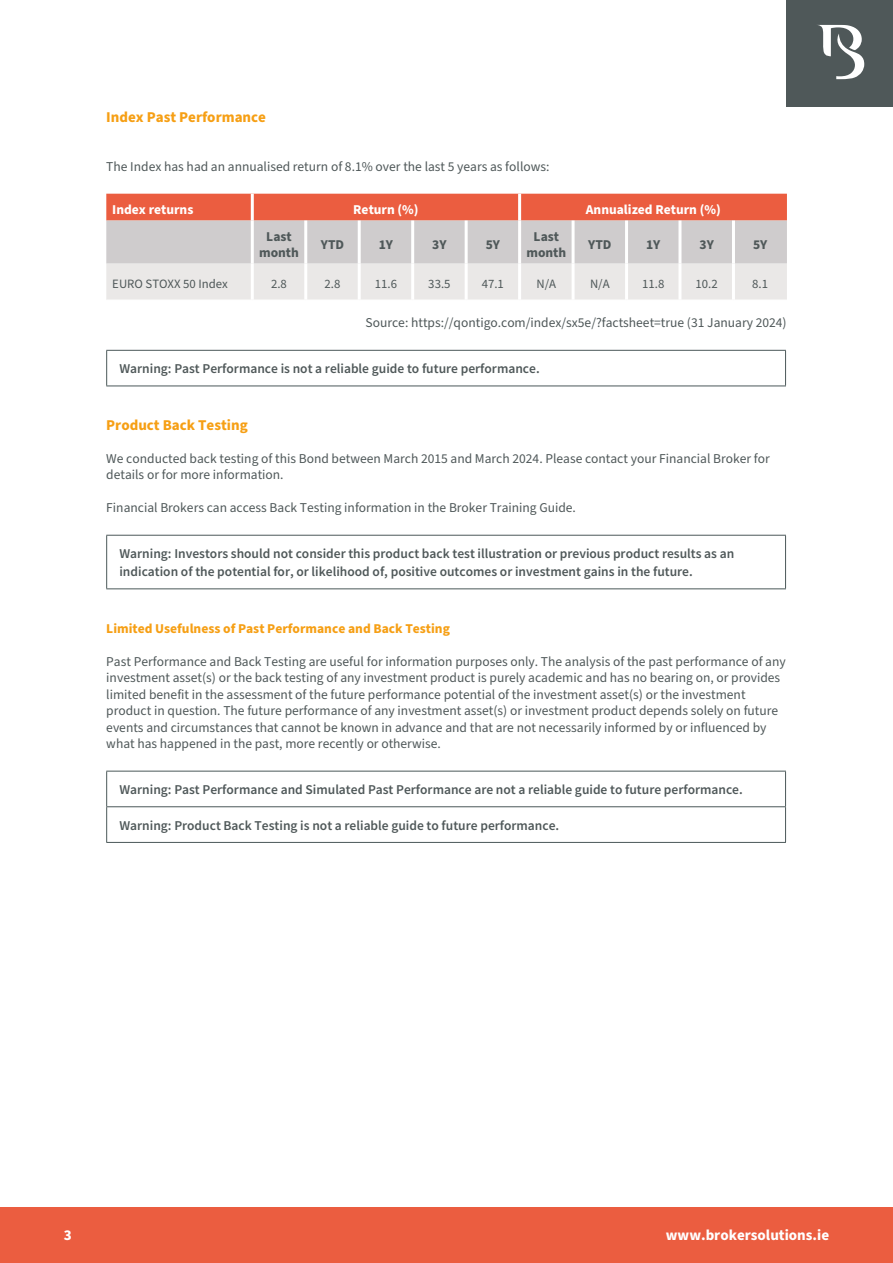
<style>
.page{position:relative;width:893px;height:1263px;background:#fff}
.page>*{position:absolute;margin:0;border:0;box-sizing:border-box;transform-origin:0 0}
.t1{font:700 15px "Source Sans Pro";color:#f69f14}
.t2{font:700 15px "Source Sans Pro";color:#fff}
.t3{font:13.5px/16.5px "Source Sans Pro";color:#4f5859}
.t4{font:600 13.5px/18px "Source Sans Pro";color:#4f5859}
.t5{font:700 13.5px "Source Sans Pro";color:#f69f14}
.t6{font:700 13.5px "Source Sans Pro";color:#fff}
.t7{font:700 13.5px/16.5px "Source Sans Pro";color:#4f5859;text-align:center}
.t8{font:12.75px "Source Sans Pro";color:#4f5859}
</style>
<div class="page">
<div style="left:0;top:1208px;width:893px;height:55px;background:#eb5d40"></div>
<hr style="left:0;top:0;width:1px;height:106px;background:#4f5859">
<div style="left:787px;top:0;width:106px;height:106px;background:#4f5859"></div>
<svg style="left:818px;top:25px;width:46px;height:54px"></svg>
<svg style="left:106px;top:194px;width:681px;height:106px;background:#dfb9b2"></svg>
<hr style="left:251px;top:264px;width:3px;height:36px;background:#fff">
<hr style="left:304px;top:264px;width:3px;height:36px;background:#fff">
<hr style="left:358px;top:264px;width:3px;height:36px;background:#fff">
<hr style="left:411px;top:264px;width:3px;height:36px;background:#fff">
<hr style="left:465px;top:264px;width:3px;height:36px;background:#fff">
<hr style="left:518px;top:264px;width:3px;height:36px;background:#fff">
<hr style="left:572px;top:264px;width:3px;height:36px;background:#fff">
<hr style="left:625px;top:264px;width:3px;height:36px;background:#fff">
<hr style="left:678px;top:264px;width:3px;height:36px;background:#fff">
<hr style="left:732px;top:264px;width:3px;height:36px;background:#fff">
<hr style="left:251px;top:194px;width:3px;height:27px;background:#fff">
<hr style="left:251px;top:221px;width:3px;height:43px;background:#fff">
<hr style="left:304px;top:221px;width:3px;height:43px;background:#fff">
<hr style="left:358px;top:221px;width:3px;height:43px;background:#fff">
<hr style="left:411px;top:221px;width:3px;height:43px;background:#fff">
<hr style="left:465px;top:221px;width:3px;height:43px;background:#fff">
<hr style="left:518px;top:221px;width:3px;height:43px;background:#fff">
<hr style="left:572px;top:221px;width:3px;height:43px;background:#fff">
<hr style="left:625px;top:221px;width:3px;height:43px;background:#fff">
<hr style="left:678px;top:221px;width:3px;height:43px;background:#fff">
<hr style="left:732px;top:221px;width:3px;height:43px;background:#fff">
<hr style="left:518px;top:194px;width:3px;height:27px;background:#fff">
<hr style="left:106px;top:350px;width:680px;height:1px;background:#4b5859">
<hr style="left:106px;top:351px;width:1px;height:35px;background:#4b5859">
<hr style="left:785px;top:351px;width:1px;height:35px;background:#4b5859">
<hr style="left:106px;top:386px;width:680px;height:1px;background:#4b5859">
<hr style="left:106px;top:535px;width:680px;height:1px;background:#4b5859">
<hr style="left:106px;top:536px;width:1px;height:52px;background:#4b5859">
<hr style="left:785px;top:536px;width:1px;height:52px;background:#4b5859">
<hr style="left:106px;top:588px;width:680px;height:1px;background:#4b5859">
<hr style="left:106px;top:771px;width:680px;height:1px;background:#4b5859">
<hr style="left:106px;top:771px;width:1px;height:35px;background:#4b5859">
<hr style="left:785px;top:771px;width:1px;height:35px;background:#4b5859">
<hr style="left:106px;top:806px;width:680px;height:1px;background:#4b5859">
<hr style="left:106px;top:807px;width:1px;height:35px;background:#4b5859">
<hr style="left:785px;top:807px;width:1px;height:35px;background:#4b5859">
<hr style="left:106px;top:842px;width:680px;height:1px;background:#4b5859">
<p class="t1" style="left:106px;top:106px;width:161px">Index Past Performance</p>
<p class="t3" style="left:106px;top:159px;width:445px">The Index has had an annualised return of 8.1% over the last 5 years as follows:</p>
<p class="t6" style="left:112px;top:200px;width:83px">Index returns</p>
<p class="t6" style="left:353px;top:200px;width:67px">Return (%)</p>
<p class="t6" style="left:586px;top:200px;width:136px">Annualized Return (%)</p>
<p class="t7" style="left:259px;top:228px;width:41px">Last month</p>
<p class="t7" style="left:321px;top:237px;width:25px">YTD</p>
<p class="t7" style="left:379px;top:237px;width:16px">1Y</p>
<p class="t7" style="left:432px;top:237px;width:16px">3Y</p>
<p class="t7" style="left:486px;top:237px;width:16px">5Y</p>
<p class="t7" style="left:526px;top:228px;width:41px">Last month</p>
<p class="t7" style="left:588px;top:237px;width:25px">YTD</p>
<p class="t7" style="left:646px;top:237px;width:16px">1Y</p>
<p class="t7" style="left:700px;top:237px;width:16px">3Y</p>
<p class="t7" style="left:753px;top:237px;width:16px">5Y</p>
<p class="t8" style="left:112px;top:275px;width:117px">EURO STOXX 50 Index</p>
<p class="t8" style="left:271px;top:275px;width:17px">2.8</p>
<p class="t8" style="left:325px;top:275px;width:17px">2.8</p>
<p class="t8" style="left:375px;top:275px;width:24px">11.6</p>
<p class="t8" style="left:428px;top:275px;width:24px">33.5</p>
<p class="t8" style="left:482px;top:275px;width:24px">47.1</p>
<p class="t8" style="left:536px;top:275px;width:21px">N/A</p>
<p class="t8" style="left:590px;top:275px;width:21px">N/A</p>
<p class="t8" style="left:642px;top:275px;width:24px">11.8</p>
<p class="t8" style="left:696px;top:275px;width:24px">10.2</p>
<p class="t8" style="left:752px;top:275px;width:17px">8.1</p>
<p class="t3" style="left:366px;top:315px;width:423px">Source: https://qontigo.com/index/sx5e/?factsheet=true (31 January 2024)</p>
<p class="t4" style="left:119px;top:360px;width:422px">Warning: Past Performance is not a reliable guide to future performance.</p>
<p class="t1" style="left:106px;top:415px;width:143px">Product Back Testing</p>
<p class="t3" style="left:106px;top:450px;width:665px">We conducted back testing of this Bond between March 2015 and March 2024. Please contact your Financial Broker for details or for more information.</p>
<p class="t3" style="left:106px;top:500px;width:471px">Financial Brokers can access Back Testing information in the Broker Training Guide.</p>
<p class="t4" style="left:119px;top:544px;width:616px">Warning: Investors should not consider this product back test illustration or previous product results as an indication of the potential for, or likelihood of, positive outcomes or investment gains in the future.</p>
<p class="t5" style="left:106px;top:619px;width:345px">Limited Usefulness of Past Performance and Back Testing</p>
<p class="t3" style="left:106px;top:653px;width:681px">Past Performance and Back Testing are useful for information purposes only. The analysis of the past performance of any investment asset(s) or the back testing of any investment product is purely academic and has no bearing on, or provides limited benefit in the assessment of the future performance potential of the investment asset(s) or the investment product in question. The future performance of any investment asset(s) or investment product depends solely on future events and circumstances that cannot be known in advance and that are not necessarily informed by or influenced by what has happened in the past, more recently or otherwise.</p>
<p class="t4" style="left:119px;top:780px;width:625px">Warning: Past Performance and Simulated Past Performance are not a reliable guide to future performance.</p>
<p class="t4" style="left:119px;top:816px;width:441px">Warning: Product Back Testing is not a reliable guide to future performance.</p>
<p class="t2" style="left:64px;top:1225px;width:9px">3</p>
<p class="t2" style="left:666px;top:1225px;width:165px">www.brokersolutions.ie</p>
</div>
